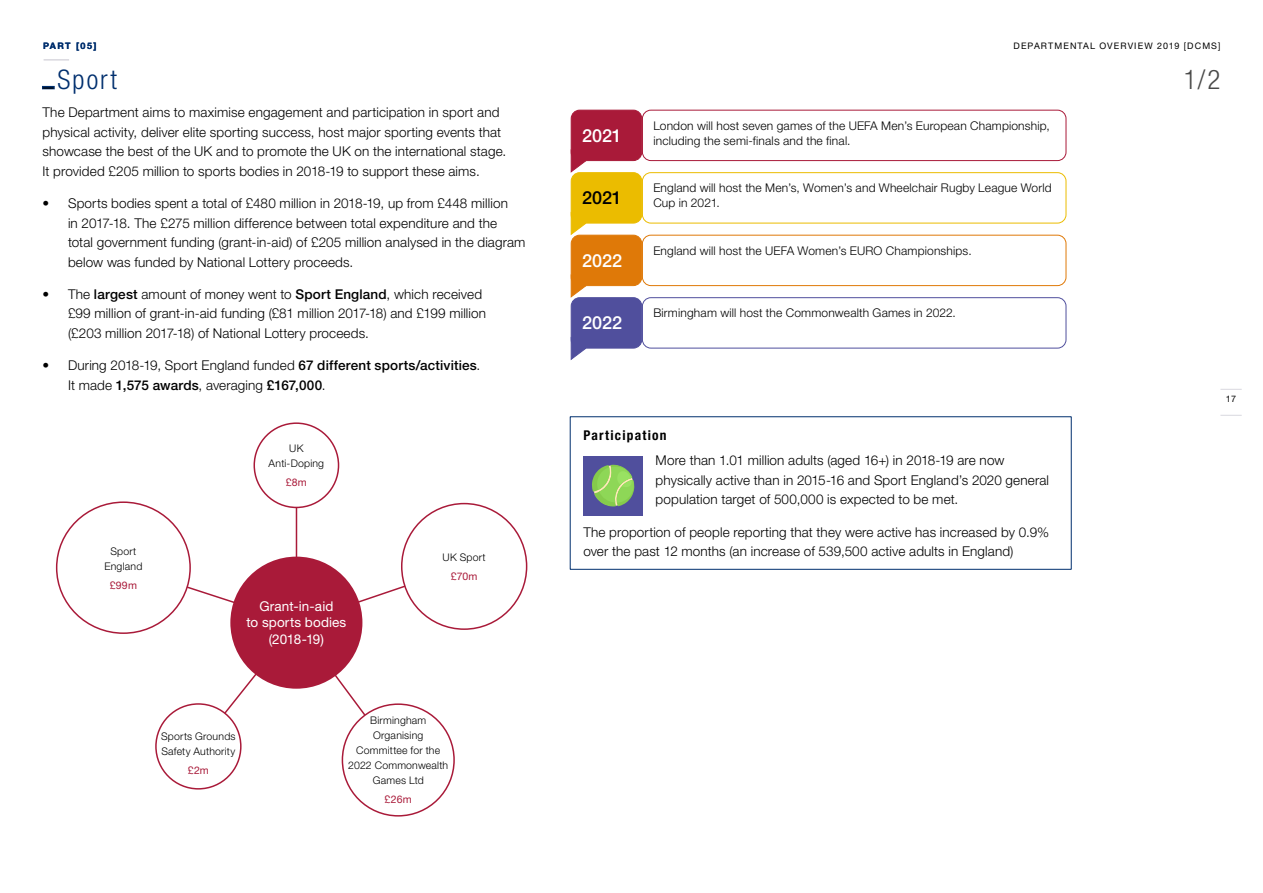
<style>
.page{position:relative;width:1263px;height:893px;background:#fff}
.page>*{position:absolute;margin:0;border:0;box-sizing:border-box;transform-origin:0 0}
.DO_heading_2_2019{font:300 condensed 27px "Helvetica Neue LT Std";letter-spacing:.08em;color:#002f6e}
.t1{font:300 condensed 27px "Helvetica Neue LT Std";color:#494948}
.t2{font:500 18px "Helvetica Neue LT Std";color:#fff}
.t3{font:500 18px "Helvetica Neue LT Std";color:#000}
.DO_body_text_2019{font:300 13.5px/19.5px "Helvetica Neue LT Std";letter-spacing:.01em;color:#000}
.DO_bullet_2019{font:300 13.5px/19.5px "Helvetica Neue LT Std";letter-spacing:.01em;color:#000}
.t4{font:13.5px/16.2px "Helvetica Neue LT Std";letter-spacing:.01em;color:#fff;text-align:center}
.DO_heading_4_2019{font:700 condensed 13.5px "Helvetica Neue LT Std";letter-spacing:.09em;color:#000}
.t5{font:300 12px/15px "Helvetica Neue LT Std";letter-spacing:.015em;color:#000}
.t6{font:300 10.5px/15px "Helvetica Neue LT Std";letter-spacing:.02em;color:#000;text-align:center}
.t7{font:10.5px "Helvetica Neue LT Std";letter-spacing:.025em;color:#a91a39}
.t8{font:9px "Helvetica Neue LT Std";letter-spacing:.12em;color:#000}
.t9{font:700 9px "Helvetica Neue LT Std";letter-spacing:.15em;color:#002f6e}
.s1{font-weight:500}
</style>
<div class="page">
<svg style="left:1220px;top:389px;width:22px;height:1px"></svg>
<svg style="left:1220px;top:415px;width:22px;height:1px"></svg>
<hr style="left:44px;top:59px;width:25px;height:2px;background:#d9d8df">
<svg style="left:569px;top:416px;width:503px;height:154px"></svg>
<hr style="left:296px;top:465px;width:1px;height:158px;background:#a91a39">
<svg style="left:132px;top:564px;width:324px;height:198px"></svg>
<div style="left:230px;top:557px;width:132px;height:132px;background:#a91a39;border-radius:50%"></div>
<div style="left:342px;top:704px;width:112px;height:112px;background:#fff;border-radius:50%"></div>
<div style="left:342px;top:703px;width:113px;height:114px;border:2px solid #a91a39;border-radius:50%"></div>
<div style="left:156px;top:704px;width:85px;height:85px;background:#fff;border-radius:50%"></div>
<div style="left:155px;top:703px;width:87px;height:87px;border:2px solid #a91a39;border-radius:50%"></div>
<div style="left:57px;top:502px;width:133px;height:131px;background:#fff;border-radius:50%"></div>
<div style="left:254px;top:423px;width:84px;height:84px;background:#fff;border-radius:50%"></div>
<div style="left:253px;top:422px;width:86px;height:86px;border:2px solid #a91a39;border-radius:50%"></div>
<div style="left:402px;top:504px;width:125px;height:125px;background:#fff;border-radius:50%"></div>
<div style="left:642px;top:110px;width:424px;height:51px;border:1px solid #a91a39;border-radius:9px"></div>
<div style="left:642px;top:235px;width:424px;height:51px;border:1px solid #df7908;border-radius:9px"></div>
<div style="left:642px;top:297px;width:424px;height:51px;border:1px solid #504f9d;border-radius:9px"></div>
<div style="left:642px;top:172px;width:424px;height:51px;border:1px solid #ebbc00;border-radius:9px"></div>
<div style="left:571px;top:110px;width:71px;height:51px;background:#a91a39;border-radius:9px"></div>
<div style="left:571px;top:110px;width:71px;height:51px;border:1px solid #a91a39;border-radius:9px"></div>
<svg style="left:571px;top:149px;width:15px;height:24px"></svg>
<div style="left:571px;top:235px;width:71px;height:51px;background:#df7908;border-radius:9px"></div>
<div style="left:571px;top:235px;width:71px;height:51px;border:1px solid #df7908;border-radius:9px"></div>
<svg style="left:571px;top:274px;width:15px;height:24px"></svg>
<div style="left:571px;top:298px;width:71px;height:50px;background:#504f9d;border-radius:9px"></div>
<div style="left:571px;top:297px;width:71px;height:51px;border:1px solid #504f9d;border-radius:9px"></div>
<svg style="left:571px;top:337px;width:15px;height:23px"></svg>
<div style="left:571px;top:173px;width:71px;height:50px;background:#ebbc00;border-radius:9px"></div>
<div style="left:571px;top:172px;width:71px;height:51px;border:1px solid #ebbc00;border-radius:9px"></div>
<svg style="left:571px;top:212px;width:15px;height:23px"></svg>
<div style="left:583px;top:456px;width:60px;height:59px;background:#504f9d"></div>
<svg style="left:592px;top:465px;width:42px;height:41px"></svg>
<p class="t9" style="left:43px;top:40px;width:55px">PART [05]</p>
<h2 class="DO_heading_2_2019" style="left:43px;top:64px;width:75px"><sub>–</sub>Sport</h2>
<p class="DO_body_text_2019" style="left:43px;top:103px;width:465px">The Department aims to maximise engagement and participation in sport and physical activity, deliver elite sporting success, host major sporting events that showcase the best of the UK and to promote the UK on the international stage.<br>It provided £205 million to sports bodies in 2018-19 to support these aims.</p>
<p class="DO_bullet_2019" style="left:68px;top:193px;width:459px;text-indent:-26px">• Sports bodies spent a total of £480 million in 2018-19, up from £448 million<br>in 2017‑18. The £275 million difference between total expenditure and the total government funding (grant-in-aid) of £205 million analysed in the diagram below was funded by National Lottery proceeds.</p>
<p class="DO_bullet_2019" style="left:68px;top:284px;width:419px;text-indent:-26px">• The <span class="s1">largest</span> amount of money went to <span class="s1">Sport England</span>, which received £99 million of grant-in-aid funding (£81 million 2017-18) and £199 million (£203 million 2017-18) of National Lottery proceeds.</p>
<p class="DO_bullet_2019" style="left:68px;top:355px;width:414px;text-indent:-26px">• During 2018-19, Sport England funded <span class="s1">67 different sports/activities</span>.<br>It made <span class="s1">1,575 awards</span>, averaging <span class="s1">£167,000</span>.</p>
<p class="t6" style="left:104px;top:544px;width:39px">Sport<br>England</p>
<p class="t7" style="left:110px;top:579px;width:29px">£99m</p>
<p class="t6" style="left:269px;top:440px;width:57px">UK<br>Anti-Doping</p>
<p class="t7" style="left:286px;top:476px;width:22px">£8m</p>
<p class="t4" style="left:246px;top:598px;width:101px">Grant-in-aid<br>to sports bodies (2018-19)</p>
<p class="t6" style="left:443px;top:549px;width:45px">UK Sport</p>
<p class="t7" style="left:451px;top:570px;width:28px">£70m</p>
<p class="t6" style="left:161px;top:728px;width:76px;text-align:left">Sports Grounds<br>Safety Authority</p>
<p class="t7" style="left:188px;top:764px;width:23px">£2m</p>
<p class="t6" style="left:348px;top:713px;width:101px">Birmingham<br>Organising<br>Committee for the<br>2022 Commonwealth<br>Games Ltd</p>
<p class="t7" style="left:385px;top:793px;width:29px">£26m</p>
<p class="t8" style="left:1013px;top:40px;width:208px">DEPARTMENTAL OVERVIEW 2019 [DCMS]</p>
<h2 class="t2" style="left:582px;top:125px;width:41px">2021</h2>
<h2 class="t3" style="left:582px;top:187px;width:41px">2021</h2>
<h2 class="t2" style="left:582px;top:250px;width:41px">2022</h2>
<h2 class="t2" style="left:582px;top:312px;width:41px">2022</h2>
<p class="t5" style="left:653px;top:118px;width:398px">London will host seven games of the UEFA Men’s European Championship, including the semi-finals and the final.</p>
<p class="t5" style="left:653px;top:180px;width:400px">England will host the Men’s, Women’s and Wheelchair Rugby League World<br>Cup in 2021.</p>
<p class="t5" style="left:653px;top:243px;width:320px">England will host the UEFA Women’s EURO Championships.</p>
<p class="t5" style="left:653px;top:305px;width:304px">Birmingham will host the Commonwealth Games in 2022.</p>
<h4 class="DO_heading_4_2019" style="left:583px;top:427px;width:85px">Participation</h4>
<p class="DO_body_text_2019" style="left:656px;top:451px;width:395px">More than 1.01 million adults (aged 16+) in 2018-19 are now physically active than in 2015-16 and Sport England’s 2020 general population target of 500,000 is expected to be met.</p>
<p class="DO_body_text_2019" style="left:583px;top:522px;width:467px">The proportion of people reporting that they were active has increased by 0.9% over the past 12 months (an increase of 539,500 active adults in England)</p>
<h1 class="t1" style="left:1184px;top:64px;width:38px">1/2</h1>
<p class="t8" style="left:1226px;top:393px;width:12px">17</p>
</div>
